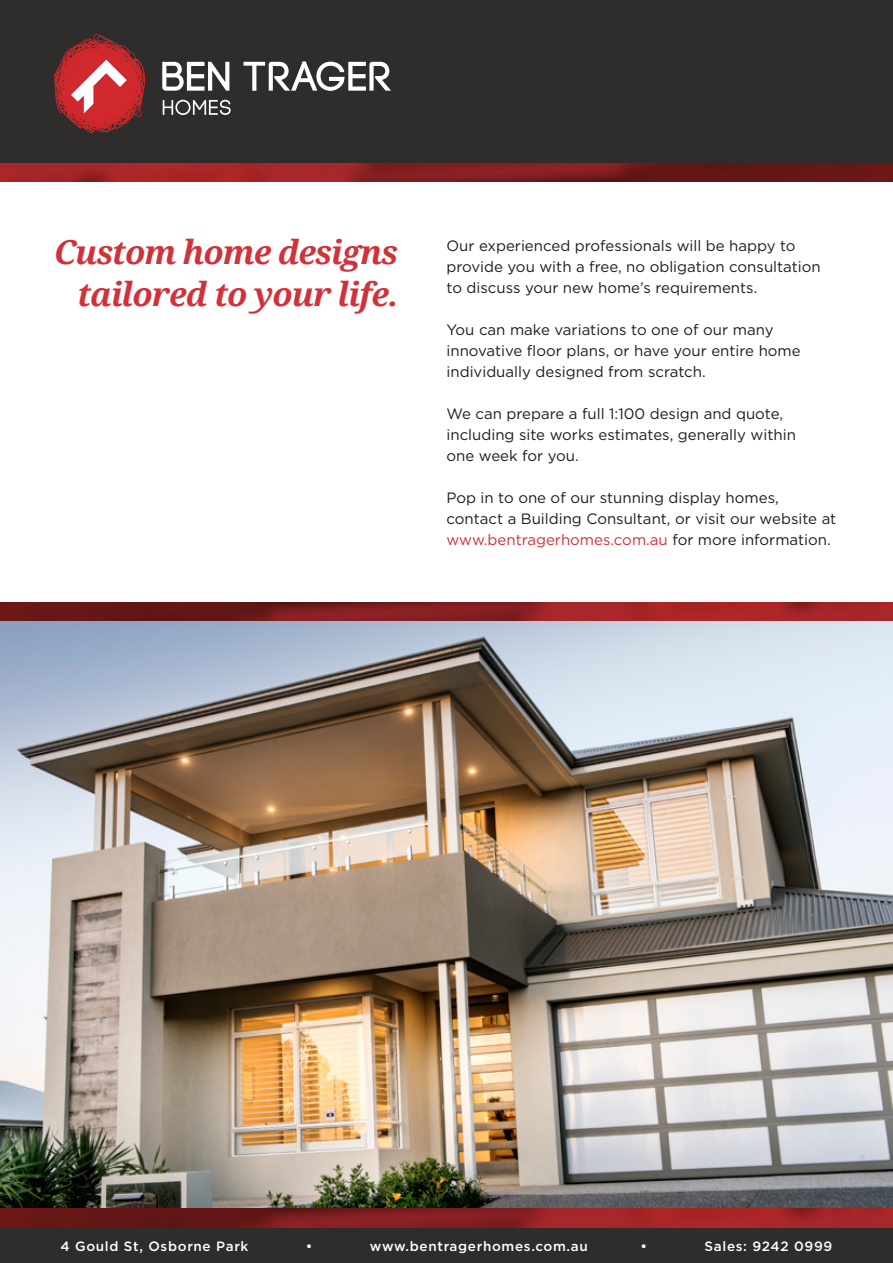
<style>
.page{position:relative;width:893px;height:1263px;background:#fff}
.page>*{position:absolute;margin:0;border:0;box-sizing:border-box;transform-origin:0 0}
.t1{font:italic 700 33px/42px "Droid Serif";letter-spacing:-.03em;color:#d13239;text-align:right}
.t2{font:15px/21px "Gotham";color:#1d1d1b}
.t3{font:500 13.5px "Gotham";letter-spacing:.05em;color:#fff}
.s1{color:#d13239}
</style>
<div class="page">
<img style="left:0;top:602px;width:893px;height:607px">
<div style="left:0;top:0;width:893px;height:172px;background:#2e2d2c"></div>
<svg style="left:162px;top:62px;width:67px;height:29px"></svg>
<svg style="left:244px;top:61px;width:147px;height:30px"></svg>
<svg style="left:163px;top:100px;width:68px;height:15px"></svg>
<svg style="left:54px;top:34px;width:91px;height:99px"></svg>
<img style="left:0;top:163px;width:893px;height:19px">
<div style="left:0;top:1224px;width:893px;height:39px;background:#2e2d2c"></div>
<img style="left:0;top:1209px;width:893px;height:18px">
<h1 class="t1" style="left:54px;top:232px;width:346px">Custom home designs tailored to your life.</h1>
<p class="t2" style="left:446px;top:235px;width:376px">Our experienced professionals will be happy to provide you with a free, no obligation consultation to discuss your new home’s requirements.</p>
<p class="t2" style="left:446px;top:319px;width:356px">You can make variations to one of our many innovative floor plans, or have your entire home individually designed from scratch.</p>
<p class="t2" style="left:446px;top:403px;width:351px">We can prepare a full 1:100 design and quote, including site works estimates, generally within one week for you.</p>
<p class="t2" style="left:446px;top:487px;width:391px">Pop in to one of our stunning display homes, contact a Building Consultant, or visit our website at <span class="s1">www.bentragerhomes.com.au</span> for more information.</p>
<p class="t3" style="left:61px;top:1237px;width:189px">4 Gould St, Osborne Park</p>
<p class="t3" style="left:306px;top:1237px;width:8px">•</p>
<p class="t3" style="left:370px;top:1237px;width:220px">www.bentragerhomes.com.au</p>
<p class="t3" style="left:641px;top:1237px;width:8px">•</p>
<p class="t3" style="left:705px;top:1237px;width:129px">Sales: 9242 0999</p>
</div>
